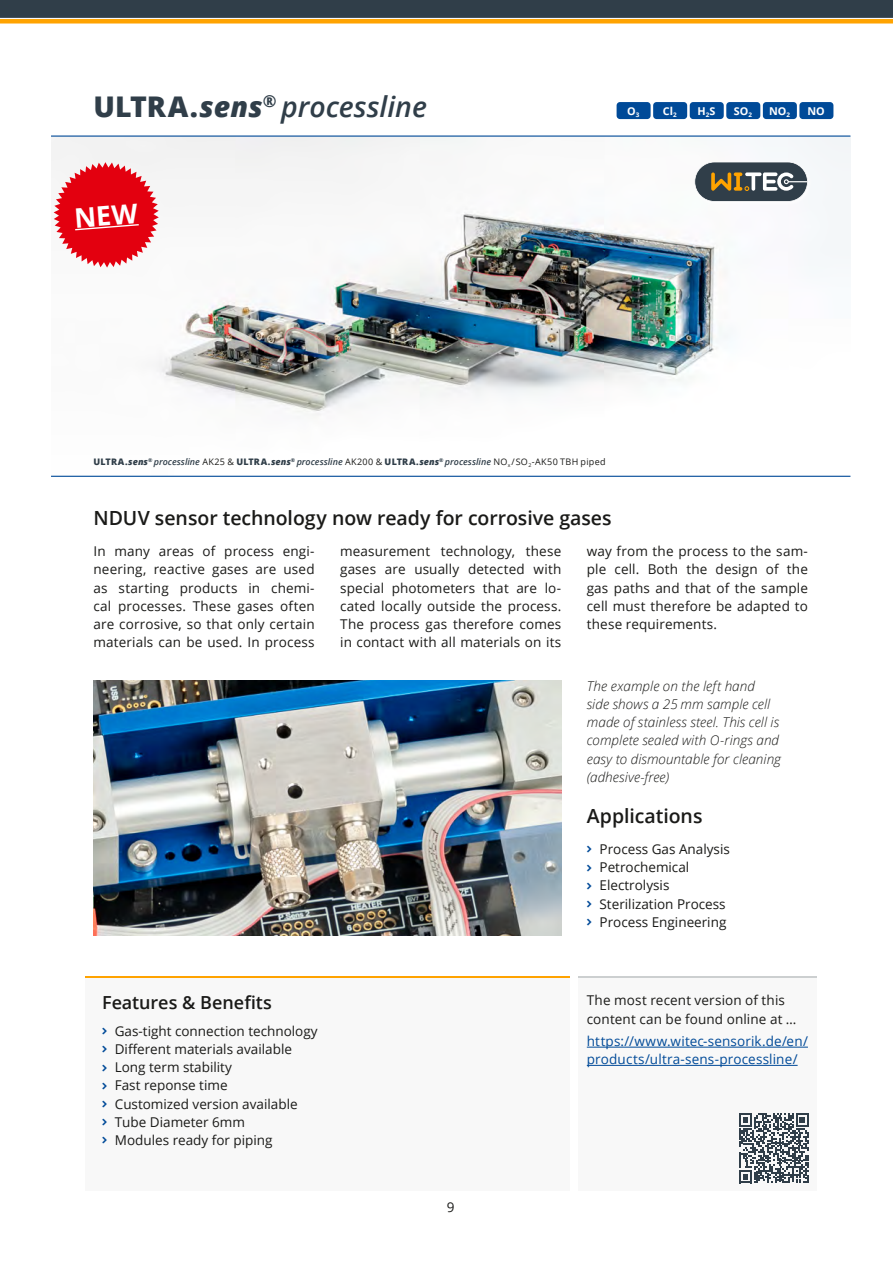
<style>
.page{position:relative;width:893px;height:1263px;background:#fff}
.page>*{position:absolute;margin:0;border:0;box-sizing:border-box;transform-origin:0 0}
.Produktname{font:italic 600 28.5px "Open Sans";color:#303e49}
.Kleine_Überschrift{font:600 19.5px "Open Sans";letter-spacing:-.005em;color:#1a1a18}
.Kleine_Überschrift__box{font:600 18px "Open Sans";color:#1a1a18}
.Fliesstext_EN{font:13.5px/18.3px "Open Sans";color:#1a1a18;text-align:justify}
.caption__side{font:italic 300 13.5px/18.3px "Open Sans";letter-spacing:.005em;color:#1a1a18}
.QR-info__bigger{font:13.5px/18.3px "Open Sans";letter-spacing:.01em;color:#004a98}
.QR-info__bigger-2{font:13.5px/18.1px "Open Sans";letter-spacing:.01em;color:#1a1a18}
.Gase__weiss{font:700 10.8px "Open Sans";color:#fff}
.Fusszeile{font:italic 600 9px "Open Sans";color:#303e49}
.s1{font-weight:800;font-style:normal}
.s2{font-weight:800}
.s3{font-weight:400;font-style:normal;color:#1a1a18}
</style>
<div class="page">
<div style="left:85px;top:978px;width:485px;height:213px;background:#f8f8f8"></div>
<div style="left:578px;top:978px;width:238px;height:213px;background:#f8f8f8"></div>
<hr style="left:587px;top:1047px;width:221px;height:1px;background:#004a98">
<hr style="left:587px;top:1065px;width:211px;height:1px;background:#004a98">
<img style="left:51px;top:137px;width:799px;height:339px">
<img style="left:94px;top:680px;width:467px;height:255px">
<div style="left:0;top:0;width:893px;height:18px;background:#303e49"></div>
<div style="left:0;top:19px;width:893px;height:5px;background:#ffa300"></div>
<hr style="left:0;top:18px;width:893px;height:1px;background:#f9f9f9">
<div style="left:617px;top:102px;width:34px;height:17px;background:#004a98;border-radius:3px"></div>
<div style="left:653px;top:102px;width:34px;height:17px;background:#004a98;border-radius:3px"></div>
<div style="left:690px;top:102px;width:34px;height:17px;background:#004a98;border-radius:3px"></div>
<div style="left:726px;top:102px;width:34px;height:17px;background:#004a98;border-radius:3px"></div>
<div style="left:763px;top:102px;width:34px;height:17px;background:#004a98;border-radius:3px"></div>
<div style="left:799px;top:102px;width:34px;height:17px;background:#004a98;border-radius:3px"></div>
<hr style="left:51px;top:136px;width:799px;height:1px;background:#004a98">
<hr style="left:51px;top:476px;width:799px;height:1px;background:#004a98">
<div style="left:692px;top:160px;width:119px;height:46px;background:#fff"></div>
<svg style="left:694px;top:162px;width:114px;height:40px"></svg>
<svg style="left:739px;top:1113px;width:70px;height:70px"></svg>
<hr style="left:85px;top:977px;width:485px;height:1px;background:#ffa300">
<hr style="left:578px;top:977px;width:238px;height:1px;background:#cccfd0">
<svg style="left:54px;top:162px;width:105px;height:106px"></svg>
<p class="Produktname" style="left:94px;top:87px;width:335px"><span class="s1">ULTRA.</span><span class="s2">sens</span><sup>®</sup> processline</p>
<p class="Gase__weiss" style="left:627px;top:103px;width:14px">O<sub>3</sub></p>
<p class="Gase__weiss" style="left:663px;top:103px;width:15px">Cl<sub>2</sub></p>
<p class="Gase__weiss" style="left:697px;top:103px;width:19px">H<sub>2</sub>S</p>
<p class="Gase__weiss" style="left:734px;top:103px;width:20px">SO<sub>2</sub></p>
<p class="Gase__weiss" style="left:769px;top:103px;width:22px">NO<sub>2</sub></p>
<p class="Gase__weiss" style="left:807px;top:103px;width:19px">NO</p>
<p class="Fusszeile" style="left:94px;top:456px;width:513px"><span class="s1">ULTRA.</span><span class="s2">sens</span><sup>®</sup> processline <span class="s3">AK25 &amp;</span> <span class="s1">ULTRA.</span><span class="s2">sens</span><sup>®</sup> processline <span class="s3">AK200 &amp;</span> <span class="s1">ULTRA.</span><span class="s2">sens</span><sup>®</sup> processline <span class="s3">NO</span><sub>x</sub> <span class="s3">/ SO</span><sub>2</sub><span class="s3">-AK50 TBH piped</span></p>
<p class="Kleine_Überschrift" style="left:94px;top:505px;width:520px">NDUV sensor technology now ready for corrosive gases</p>
<p class="Fliesstext_EN" style="left:94px;top:542px;width:223px">In many areas of process engi&shy;neering, reactive gases are used as starting products in chemi&shy;cal processes. These gases often are corrosive, so that only certain materials can be used. In process</p>
<p class="Fliesstext_EN" style="left:340px;top:542px;width:223px">measurement technology, these gases are usually detected with special photometers that are lo&shy;cated locally outside the process.<br>The process gas therefore comes in contact with all materials on its</p>
<p class="Fliesstext_EN" style="left:587px;top:542px;width:223px">way from the process to the sam&shy;ple cell. Both the design of the gas paths and that of the sample cell must therefore be adapted to these requirements.</p>
<p class="caption__side" style="left:587px;top:676px;width:196px">The example on the left hand<br>side shows a 25 mm sample cell made of stainless steel. This cell is complete sealed with O-rings and easy to dismountable for cleaning (adhesive-free)</p>
<p class="Kleine_Überschrift__box" style="left:102px;top:990px;width:171px">Features &amp; Benefits</p>
<p class="Fliesstext_EN" style="left:115px;top:1021px;width:204px">Gas-tight connection technology</p>
<p class="Fliesstext_EN" style="left:115px;top:1039px;width:179px">Different materials available</p>
<p class="Fliesstext_EN" style="left:115px;top:1058px;width:119px">Long term stability</p>
<p class="Fliesstext_EN" style="left:115px;top:1076px;width:114px">Fast reponse time</p>
<p class="Fliesstext_EN" style="left:115px;top:1094px;width:184px">Customized version available</p>
<p class="Fliesstext_EN" style="left:115px;top:1112px;width:132px">Tube Diameter 6mm</p>
<p class="Fliesstext_EN" style="left:115px;top:1130px;width:159px">Modules ready for piping</p>
<p class="Fliesstext_EN" style="left:447px;top:1197px;width:9px">9</p>
<p class="Kleine_Überschrift" style="left:587px;top:802px;width:117px">Applications</p>
<p class="Fliesstext_EN" style="left:600px;top:839px;width:132px">Process Gas Analysis</p>
<p class="Fliesstext_EN" style="left:600px;top:858px;width:91px">Petrochemical</p>
<p class="Fliesstext_EN" style="left:600px;top:876px;width:71px">Electrolysis</p>
<p class="Fliesstext_EN" style="left:600px;top:894px;width:128px">Sterilization Process</p>
<p class="Fliesstext_EN" style="left:600px;top:912px;width:128px">Process Engineering</p>
<p class="QR-info__bigger-2" style="left:587px;top:991px;width:211px">The most recent version of this content can be found online at …</p>
<p class="QR-info__bigger" style="left:587px;top:1032px;width:223px">https://www.witec-sensorik.de/en/ products/ultra-sens-processline/</p>
</div>
